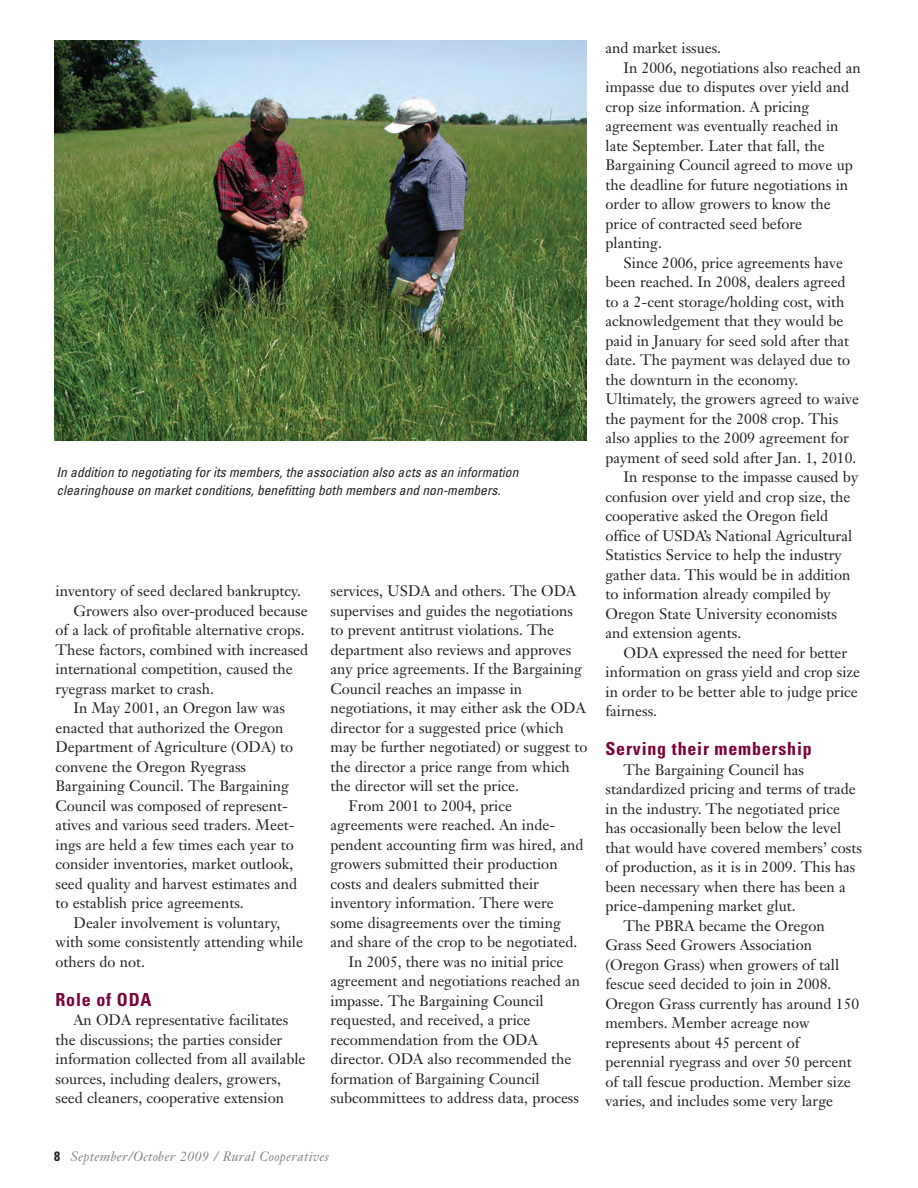
<style>
.page{position:relative;width:918px;height:1188px;background:#fff}
.page>*{position:absolute;margin:0;border:0;box-sizing:border-box;transform-origin:0 0}
.t1{font:700 condensed 18px "Univers";letter-spacing:.045em;color:#7a003b}
.t2{font:15px/19.5px "Janson Text";color:#231f20}
.t3{font:italic condensed 13.5px/18px "Univers";color:#231f20}
.t4{font:italic 13.5px "Janson Text";letter-spacing:.025em;color:#808285}
.s1{font-family:"Univers";font-weight:700;font-style:normal;font-stretch:condensed;color:#231f20}
</style>
<div class="page">
<img style="left:54px;top:40px;width:532px;height:400px">
<p class="t3" style="left:57px;top:464px;width:463px">In addition to negotiating for its members, the association also acts as an information clearinghouse on market conditions, benefitting both members and non-members.</p>
<p class="t2" style="left:56px;top:583px;width:247px">inventory of seed declared bankruptcy.</p>
<p class="t2" style="left:74px;top:602px;width:236px">Growers also over-produced because</p>
<p class="t2" style="left:55px;top:622px;width:251px">of a lack of profitable alternative crops.</p>
<p class="t2" style="left:55px;top:641px;width:254px">These factors, combined with increased</p>
<p class="t2" style="left:55px;top:661px;width:239px">international competition, caused the</p>
<p class="t2" style="left:55px;top:680px;width:160px">ryegrass market to crash.</p>
<p class="t2" style="left:74px;top:700px;width:213px">In May 2001, an Oregon law was</p>
<p class="t2" style="left:55px;top:719px;width:230px">enacted that authorized the Oregon</p>
<p class="t2" style="left:55px;top:739px;width:239px">Department of Agriculture (ODA) to</p>
<p class="t2" style="left:55px;top:758px;width:192px">convene the Oregon Ryegrass</p>
<p class="t2" style="left:55px;top:778px;width:235px">Bargaining Council. The Bargaining</p>
<p class="t2" style="left:55px;top:797px;width:234px">Council was composed of represent-</p>
<p class="t2" style="left:55px;top:817px;width:241px">atives and various seed traders. Meet-</p>
<p class="t2" style="left:55px;top:836px;width:240px">ings are held a few times each year to</p>
<p class="t2" style="left:55px;top:856px;width:239px">consider inventories, market outlook,</p>
<p class="t2" style="left:55px;top:875px;width:243px">seed quality and harvest estimates and</p>
<p class="t2" style="left:55px;top:895px;width:190px">to establish price agreements.</p>
<p class="t2" style="left:74px;top:914px;width:208px">Dealer involvement is voluntary,</p>
<p class="t2" style="left:55px;top:934px;width:249px">with some consistently attending while</p>
<p class="t2" style="left:56px;top:953px;width:91px">others do not.</p>
<p class="t1" style="left:56px;top:993px;width:97px">Role of ODA</p>
<p class="t2" style="left:56px;top:1012px;width:252px;text-indent:18px">An ODA representative facilitates the discussions; the parties consider information collected from all available sources, including dealers, growers, seed cleaners, cooperative extension</p>
<p class="t2" style="left:331px;top:583px;width:247px">services, USDA and others. The ODA</p>
<p class="t2" style="left:331px;top:602px;width:244px">supervises and guides the negotiations</p>
<p class="t2" style="left:331px;top:622px;width:225px">to prevent antitrust violations. The</p>
<p class="t2" style="left:331px;top:641px;width:242px">department also reviews and approves</p>
<p class="t2" style="left:331px;top:661px;width:253px">any price agreements. If the Bargaining</p>
<p class="t2" style="left:331px;top:680px;width:193px">Council reaches an impasse in</p>
<p class="t2" style="left:331px;top:700px;width:257px">negotiations, it may either ask the ODA</p>
<p class="t2" style="left:331px;top:719px;width:235px">director for a suggested price (which</p>
<p class="t2" style="left:331px;top:739px;width:258px">may be further negotiated) or suggest to</p>
<p class="t2" style="left:331px;top:758px;width:241px">the director a price range from which</p>
<p class="t2" style="left:331px;top:778px;width:190px">the director will set the price.</p>
<p class="t2" style="left:349px;top:797px;width:165px">From 2001 to 2004, price</p>
<p class="t2" style="left:331px;top:817px;width:226px">agreements were reached. An inde-</p>
<p class="t2" style="left:331px;top:836px;width:254px">pendent accounting firm was hired, and</p>
<p class="t2" style="left:331px;top:856px;width:229px">growers submitted their production</p>
<p class="t2" style="left:331px;top:875px;width:210px">costs and dealers submitted their</p>
<p class="t2" style="left:331px;top:895px;width:225px">inventory information. There were</p>
<p class="t2" style="left:331px;top:914px;width:232px">some disagreements over the timing</p>
<p class="t2" style="left:331px;top:934px;width:248px">and share of the crop to be negotiated.</p>
<p class="t2" style="left:349px;top:953px;width:217px">In 2005, there was no initial price</p>
<p class="t2" style="left:331px;top:973px;width:251px">agreement and negotiations reached an</p>
<p class="t2" style="left:331px;top:992px;width:215px">impasse. The Bargaining Council</p>
<p class="t2" style="left:331px;top:1012px;width:202px">requested, and received, a price</p>
<p class="t2" style="left:331px;top:1031px;width:209px">recommendation from the ODA</p>
<p class="t2" style="left:331px;top:1051px;width:243px">director. ODA also recommended the</p>
<p class="t2" style="left:331px;top:1070px;width:211px">formation of Bargaining Council</p>
<p class="t2" style="left:331px;top:1090px;width:250px">subcommittees to address data, process</p>
<p class="t4" style="left:54px;top:1151px;width:276px"><span class="s1">8</span> September/October 2009 / Rural Cooperatives</p>
<p class="t2" style="left:606px;top:40px;width:117px">and market issues.</p>
<p class="t2" style="left:624px;top:59px;width:239px">In 2006, negotiations also reached an</p>
<p class="t2" style="left:606px;top:79px;width:245px">impasse due to disputes over yield and</p>
<p class="t2" style="left:606px;top:98px;width:205px">crop size information. A pricing</p>
<p class="t2" style="left:606px;top:118px;width:235px">agreement was eventually reached in</p>
<p class="t2" style="left:606px;top:137px;width:221px">late September. Later that fall, the</p>
<p class="t2" style="left:606px;top:157px;width:249px">Bargaining Council agreed to move up</p>
<p class="t2" style="left:606px;top:176px;width:244px">the deadline for future negotiations in</p>
<p class="t2" style="left:606px;top:196px;width:227px">order to allow growers to know the</p>
<p class="t2" style="left:606px;top:215px;width:198px">price of contracted seed before</p>
<p class="t2" style="left:606px;top:235px;width:58px">planting.</p>
<p class="t2" style="left:624px;top:254px;width:221px">Since 2006, price agreements have</p>
<p class="t2" style="left:606px;top:274px;width:242px">been reached. In 2008, dealers agreed</p>
<p class="t2" style="left:606px;top:293px;width:241px">to a 2-cent storage/holding cost, with</p>
<p class="t2" style="left:606px;top:313px;width:239px">acknowledgement that they would be</p>
<p class="t2" style="left:606px;top:332px;width:245px">paid in January for seed sold after that</p>
<p class="t2" style="left:606px;top:352px;width:246px">date. The payment was delayed due to</p>
<p class="t2" style="left:606px;top:371px;width:194px">the downturn in the economy.</p>
<p class="t2" style="left:606px;top:391px;width:255px">Ultimately, the growers agreed to waive</p>
<p class="t2" style="left:606px;top:410px;width:234px">the payment for the 2008 crop. This</p>
<p class="t2" style="left:606px;top:430px;width:245px">also applies to the 2009 agreement for</p>
<p class="t2" style="left:606px;top:449px;width:252px">payment of seed sold after Jan. 1, 2010.</p>
<p class="t2" style="left:624px;top:469px;width:236px">In response to the impasse caused by</p>
<p class="t2" style="left:606px;top:488px;width:246px">confusion over yield and crop size, the</p>
<p class="t2" style="left:606px;top:508px;width:224px">cooperative asked the Oregon field</p>
<p class="t2" style="left:606px;top:527px;width:248px">office of USDA’s National Agricultural</p>
<p class="t2" style="left:606px;top:547px;width:238px">Statistics Service to help the industry</p>
<p class="t2" style="left:606px;top:566px;width:246px">gather data. This would be in addition</p>
<p class="t2" style="left:606px;top:586px;width:227px">to information already compiled by</p>
<p class="t2" style="left:606px;top:605px;width:233px">Oregon State University economists</p>
<p class="t2" style="left:606px;top:625px;width:137px">and extension agents.</p>
<p class="t2" style="left:624px;top:644px;width:225px">ODA expressed the need for better</p>
<p class="t2" style="left:606px;top:664px;width:256px">information on grass yield and crop size</p>
<p class="t2" style="left:606px;top:683px;width:254px">in order to be better able to judge price</p>
<p class="t2" style="left:606px;top:703px;width:53px">fairness.</p>
<p class="t1" style="left:605px;top:742px;width:208px">Serving their membership</p>
<p class="t2" style="left:624px;top:761px;width:182px">The Bargaining Council has</p>
<p class="t2" style="left:606px;top:781px;width:252px">standardized pricing and terms of trade</p>
<p class="t2" style="left:606px;top:800px;width:236px">in the industry. The negotiated price</p>
<p class="t2" style="left:606px;top:820px;width:237px">has occasionally been below the level</p>
<p class="t2" style="left:606px;top:839px;width:258px">that would have covered members’ costs</p>
<p class="t2" style="left:606px;top:859px;width:251px">of production, as it is in 2009. This has</p>
<p class="t2" style="left:606px;top:878px;width:242px">been necessary when there has been a</p>
<p class="t2" style="left:606px;top:898px;width:192px">price-dampening market glut.</p>
<p class="t2" style="left:624px;top:917px;width:203px">The PBRA became the Oregon</p>
<p class="t2" style="left:606px;top:937px;width:208px">Grass Seed Growers Association</p>
<p class="t2" style="left:606px;top:956px;width:235px">(Oregon Grass) when growers of tall</p>
<p class="t2" style="left:606px;top:976px;width:227px">fescue seed decided to join in 2008.</p>
<p class="t2" style="left:606px;top:995px;width:255px">Oregon Grass currently has around 150</p>
<p class="t2" style="left:606px;top:1015px;width:206px">members. Member acreage now</p>
<p class="t2" style="left:606px;top:1034px;width:195px">represents about 45 percent of</p>
<p class="t2" style="left:606px;top:1054px;width:248px">perennial ryegrass and over 50 percent</p>
<p class="t2" style="left:606px;top:1073px;width:247px">of tall fescue production. Member size</p>
<p class="t2" style="left:606px;top:1093px;width:229px">varies, and includes some very large</p>
</div>
